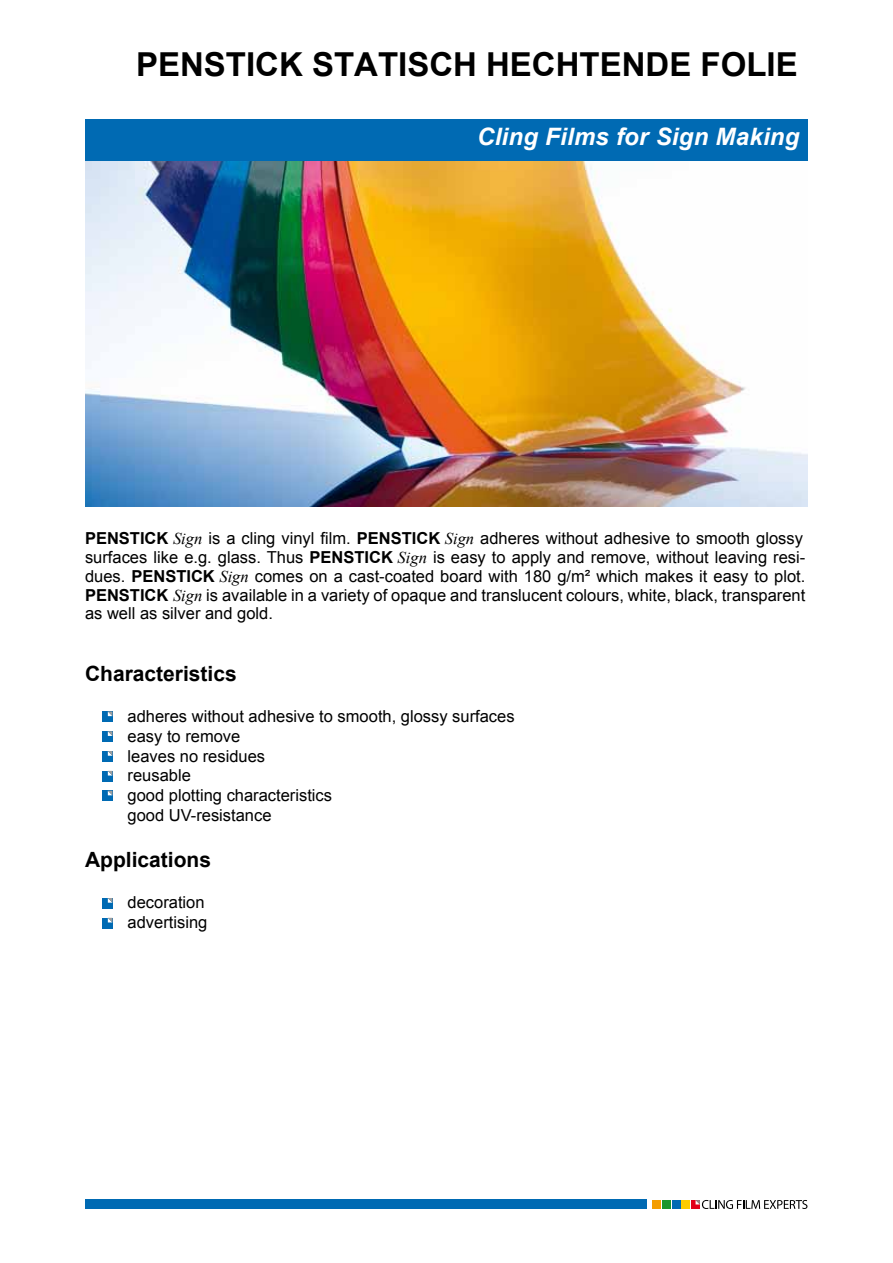
<style>
.page{position:relative;width:893px;height:1263px;background:#fff}
.page>*{position:absolute;margin:0;border:0;box-sizing:border-box;transform-origin:0 0}
.t1{font:700 33px "Arial";color:#000}
.t2{font:italic 700 24px "Arial";letter-spacing:.01em;color:#fff}
.t3{font:700 21px "Arial";color:#000}
.t4{font:16.5px/19.8px "Arial";color:#000}
.s1{font-style:inherit}
.s2{font-weight:700}
.s3{font-family:"Times New Roman";font-style:italic}
</style>
<div class="page">
<div style="left:691px;top:1200px;width:9px;height:9px;background:#e2001a"></div>
<div style="left:652px;top:1200px;width:9px;height:9px;background:#f49e00"></div>
<div style="left:662px;top:1200px;width:9px;height:9px;background:#1a962b"></div>
<div style="left:672px;top:1200px;width:8px;height:9px;background:#006ab3"></div>
<div style="left:681px;top:1200px;width:9px;height:9px;background:#fecc00"></div>
<svg style="left:696px;top:1200px;width:111px;height:9px"></svg>
<div style="left:85px;top:1200px;width:561px;height:9px;background:#006ab3"></div>
<img style="left:85px;top:161px;width:723px;height:346px">
<div style="left:102px;top:711px;width:10px;height:11px;background:#006ab3"></div>
<svg style="left:108px;top:711px;width:4px;height:5px"></svg>
<div style="left:102px;top:731px;width:10px;height:11px;background:#006ab3"></div>
<svg style="left:108px;top:731px;width:4px;height:5px"></svg>
<div style="left:102px;top:751px;width:10px;height:10px;background:#006ab3"></div>
<svg style="left:108px;top:751px;width:4px;height:5px"></svg>
<div style="left:102px;top:771px;width:10px;height:10px;background:#006ab3"></div>
<svg style="left:108px;top:771px;width:4px;height:4px"></svg>
<div style="left:102px;top:791px;width:10px;height:10px;background:#006ab3"></div>
<svg style="left:108px;top:791px;width:4px;height:4px"></svg>
<div style="left:102px;top:898px;width:10px;height:10px;background:#006ab3"></div>
<svg style="left:108px;top:898px;width:4px;height:5px"></svg>
<div style="left:102px;top:918px;width:10px;height:10px;background:#006ab3"></div>
<svg style="left:108px;top:918px;width:4px;height:4px"></svg>
<div style="left:85px;top:119px;width:723px;height:42px;background:#006ab3"></div>
<h1 class="t1" style="left:136px;top:43px;width:663px"><span class="s1">PENSTICK</span> STATISCH HECHTENDE FOLIE</h1>
<h2 class="t2" style="left:477px;top:121px;width:324px">Cling Films for Sign Making</h2>
<p class="t4" style="left:85px;top:528px;width:722px;line-height:19px"><span class="s2">PENSTICK</span> <span class="s3">Sign</span> is a cling vinyl film. <span class="s2">PENSTICK</span> <span class="s3">Sign</span> adheres without adhesive to smooth glossy surfaces like e.g. glass. Thus <span class="s2">PENSTICK</span> <span class="s3">Sign</span> is easy to apply and remove, without leaving resi&shy;dues. <span class="s2">PENSTICK</span> <span class="s3">Sign</span> comes on a cast-coated board with 180 g/m² which makes it easy to plot.<br><span class="s2">PENSTICK</span> <span class="s3">Sign</span> is available in a variety of opaque and translucent colours, white, black, transparent as well as silver and gold.</p>
<p class="t3" style="left:85px;top:660px;width:153px">Characteristics</p>
<p class="t4" style="left:128px;top:706px;width:389px">adheres without adhesive to smooth, glossy surfaces easy to remove<br>leaves no residues<br>reusable<br>good plotting characteristics<br>good UV-resistance</p>
<p class="t3" style="left:85px;top:846px;width:128px">Applications</p>
<p class="t4" style="left:128px;top:893px;width:81px">decoration advertising</p>
</div>
